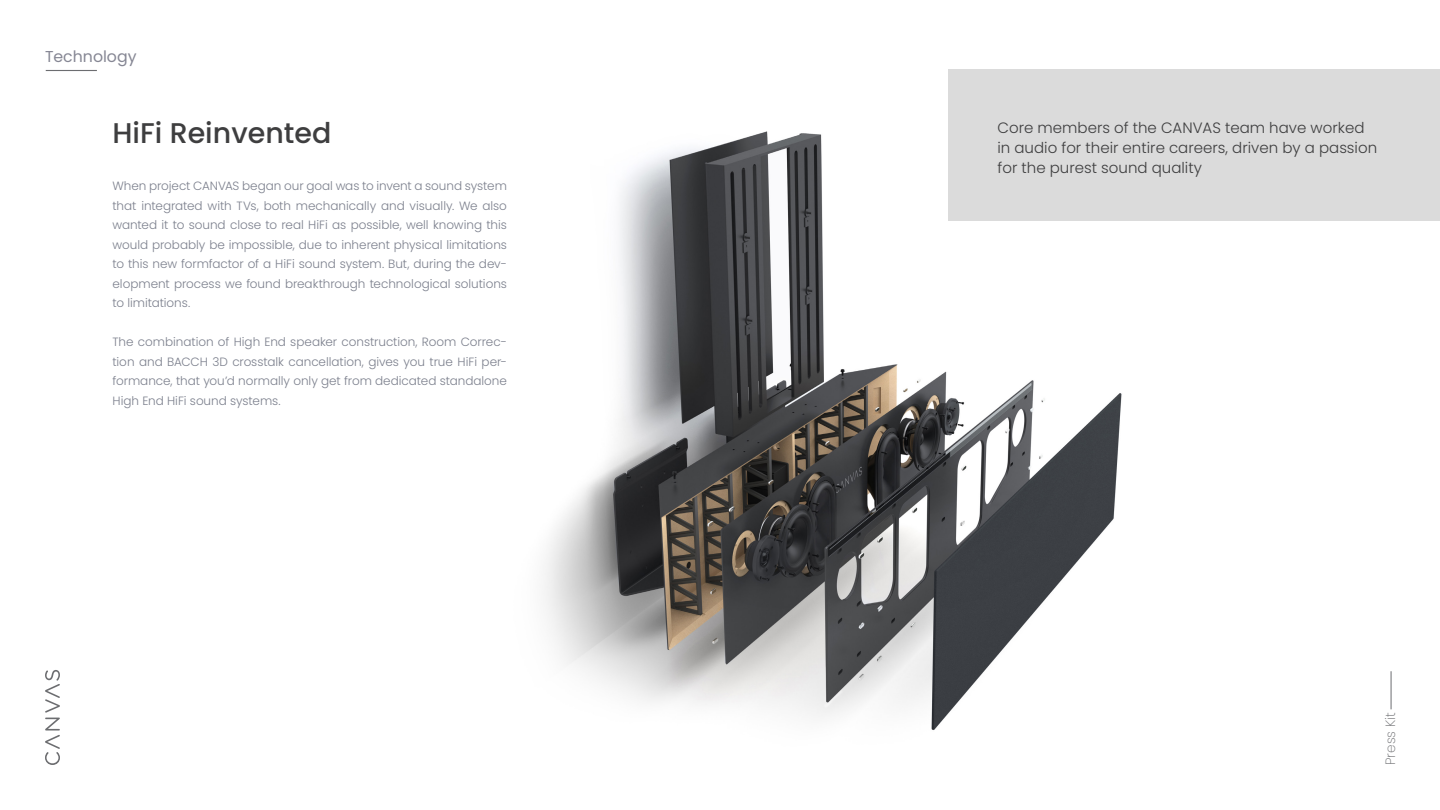
<style>
.page{position:relative;width:1440px;height:810px;background:#fff}
.page>*{position:absolute;margin:0;border:0;box-sizing:border-box;transform-origin:0 0}
.t1{font:500 28.5px "Poppins";color:#3e3e3f}
.t2{font:15.75px "Poppins";color:#868794}
.t3{font:300 15px/20.2px "Poppins";color:#3e3e3f}
.t4{font:200 13.5px "Poppins";color:#6c6d70}
.t5{font:300 12px/19.5px "Poppins";letter-spacing:-.005em;color:#7c808d;text-align:justify}
</style>
<div class="page">
<svg style="left:45px;top:670px;width:15px;height:95px"></svg>
<hr style="left:1391px;top:671px;width:1px;height:38px;background:#6c6d70">
<hr style="left:46px;top:70px;width:51px;height:1px;background:#6c6d70">
<img style="left:543px;top:131px;width:579px;height:599px">
<div style="left:948px;top:69px;width:492px;height:152px;background:#dbdbdb"></div>
<h2 class="t2" style="left:45px;top:47px;width:93px">Technology</h2>
<h1 class="t1" style="left:112px;top:117px;width:220px">HiFi Reinvented</h1>
<p class="t3" style="left:998px;top:118px;width:381px">Core members of the CANVAS team have worked in audio for their entire careers, driven by a passion for the purest sound quality</p>
<p class="t5" style="left:112px;top:176px;width:396px">When project CANVAS began our goal was to invent a sound system that integrated with TVs, both mechanically and visually. We also wanted it to sound close to real HiFi as possible, well knowing this would probably be impossible, due to inherent physical limitations to this new formfactor of a HiFi sound system. But, during the dev&shy;elopment process we found breakthrough technological solutions to limitations.</p>
<p class="t5" style="left:112px;top:332px;width:396px">The combination of High End speaker construction, Room Correc&shy;tion and BACCH 3D crosstalk cancellation, gives you true HiFi per&shy;formance, that you’d normally only get from dedicated standalone High End HiFi sound systems.</p>
<p class="t4" style="left:1382px;top:765px;width:54px;rotate:-90deg">Press Kit</p>
</div>
